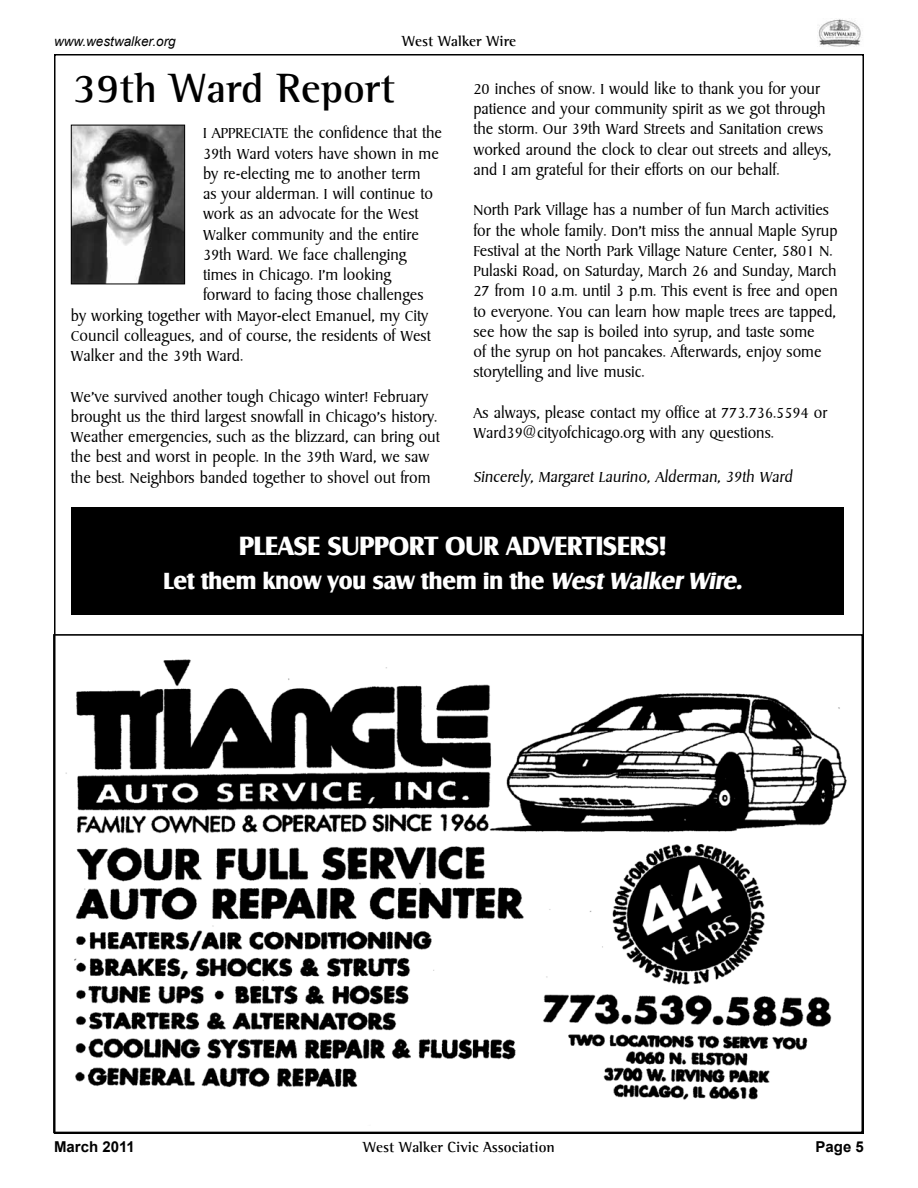
<style>
.page{position:relative;width:918px;height:1188px;background:#fff}
.page>*{position:absolute;margin:0;border:0;box-sizing:border-box;transform-origin:0 0}
.t1{font:700 42px "Agfa Rotis Semi Serif";color:#000}
.t2{font:700 25.5px "Salzburg";color:#fff}
.t3{font:700 22.5px "Salzburg";color:#fff}
.t4{font:300 17.25px/20.2px "Sydney";color:#000}
.t5{font:700 15px "Agfa Rotis Semi Serif";color:#000}
.t6{font:700 15px "Arial";color:#000}
.t7{font:italic 13.5px "Arial";color:#000}
.s1{font-style:italic}
</style>
<div class="page">
<img style="left:818px;top:19px;width:44px;height:27px">
<img style="left:73px;top:127px;width:110px;height:155px">
<div style="left:71px;top:125px;width:114px;height:159px;border:1px solid #000"></div>
<img style="left:65px;top:659px;width:782px;height:441px">
<div style="left:71px;top:507px;width:773px;height:108px;background:#000"></div>
<p class="t7" style="left:54px;top:32px;width:123px">www.westwalker.org</p>
<p class="t5" style="left:402px;top:32px;width:115px">West Walker Wire</p>
<h1 class="t1" style="left:73px;top:62px;width:324px">39th Ward Report</h1>
<p class="t4" style="left:203px;top:124px;width:240px">I appreciate the confidence that the</p>
<p class="t4" style="left:203px;top:144px;width:237px">39th Ward voters have shown in me</p>
<p class="t4" style="left:203px;top:164px;width:219px">by re-electing me to another term</p>
<p class="t4" style="left:203px;top:184px;width:231px">as your alderman. I will continue to</p>
<p class="t4" style="left:203px;top:205px;width:217px">work as an advocate for the West</p>
<p class="t4" style="left:203px;top:225px;width:217px">Walker community and the entire</p>
<p class="t4" style="left:203px;top:245px;width:205px">39th Ward. We face challenging</p>
<p class="t4" style="left:203px;top:265px;width:190px">times in Chicago. I’m looking</p>
<p class="t4" style="left:203px;top:286px;width:222px">forward to facing those challenges</p>
<p class="t4" style="left:71px;top:306px;width:359px">by working together with Mayor-elect Emanuel, my City</p>
<p class="t4" style="left:71px;top:326px;width:362px">Council colleagues, and of course, the residents of West</p>
<p class="t4" style="left:71px;top:346px;width:174px">Walker and the 39th Ward.</p>
<p class="t4" style="left:71px;top:387px;width:370px">We’ve survived another tough Chicago winter! February brought us the third largest snowfall in Chicago’s history.<br>Weather emergencies, such as the blizzard, can bring out the best and worst in people. In the 39th Ward, we saw the best. Neighbors banded together to shovel out from</p>
<p class="t4" style="left:473px;top:79px;width:359px">20 inches of snow. I would like to thank you for your patience and your community spirit as we got through the storm. Our 39th Ward Streets and Sanitation crews worked around the clock to clear out streets and alleys, and I am grateful for their efforts on our behalf.</p>
<p class="t4" style="left:473px;top:201px;width:366px">North Park Village has a number of fun March activities for the whole family. Don’t miss the annual Maple Syrup Festival at the North Park Village Nature Center, 5801 N.<br>Pulaski Road, on Saturday, March 26 and Sunday, March 27 from 10 a.m. until 3 p.m. This event is free and open to everyone. You can learn how maple trees are tapped, see how the sap is boiled into syrup, and taste some<br>of the syrup on hot pancakes. Afterwards, enjoy some storytelling and live music.</p>
<p class="t4" style="left:473px;top:403px;width:355px">As always, please contact my office at 773.736.5594 or<br>Ward39@cityofchicago.org with any questions.</p>
<p class="t4" style="left:473px;top:467px;width:323px">Sincerely, Margaret Laurino, Alderman, 39th Ward</p>
<h2 class="t2" style="left:239px;top:530px;width:428px">PLEASE SUPPORT OUR ADVERTISERS!</h2>
<h3 class="t3" style="left:163px;top:567px;width:583px">LET THEM KNOW YOU SAW THEM IN THE <span class="s1">West Walker Wire</span>.</h3>
<p class="t6" style="left:54px;top:1137px;width:82px">March 2011</p>
<p class="t5" style="left:363px;top:1138px;width:193px">West Walker Civic Association</p>
<p class="t6" style="left:816px;top:1137px;width:50px">Page 5</p>
</div>
